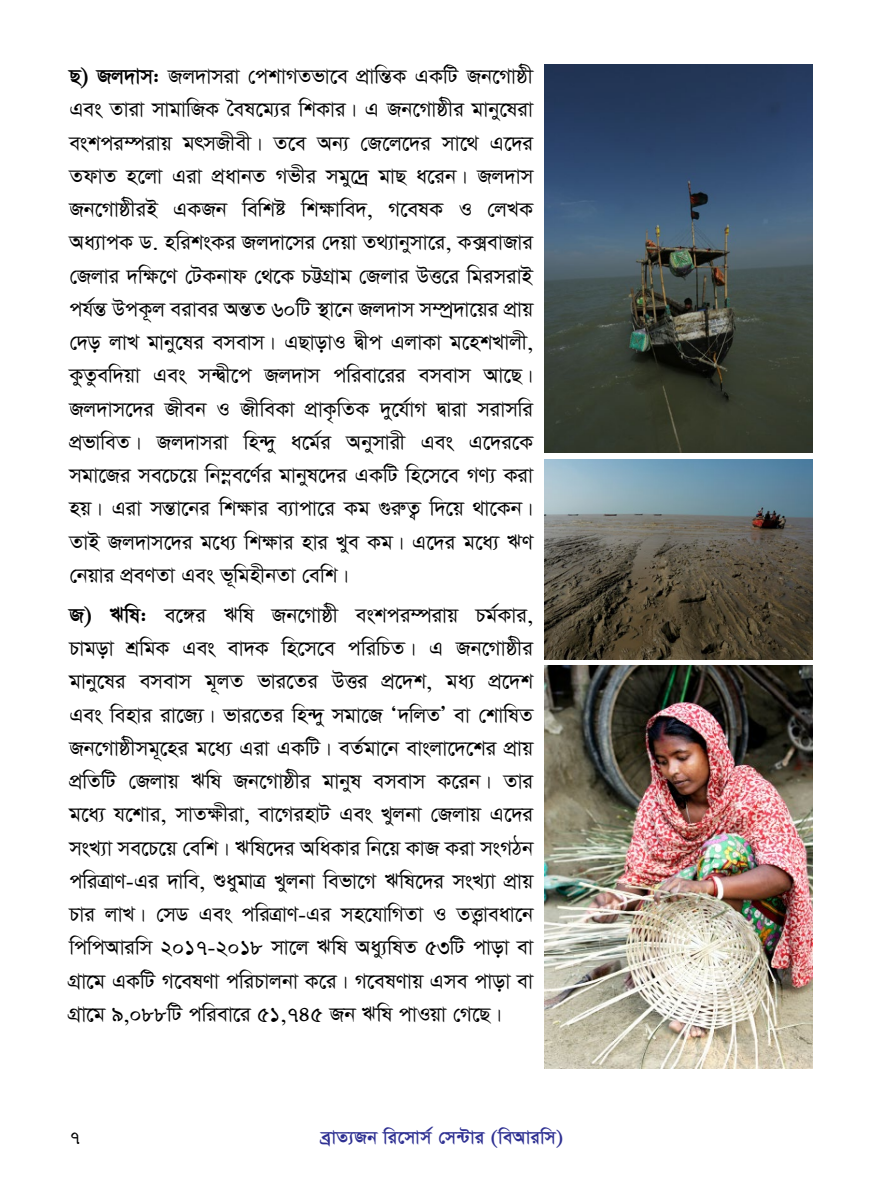
<style>
.page{position:relative;width:882px;height:1197px;background:#fff}
.page>*{position:absolute;margin:0;border:0;box-sizing:border-box;transform-origin:0 0}
.t1{font:24.5px/33.2px "Sutonny MJ";color:#000;text-align:justify}
.t2{font:700 21px "Sutonny MJ";letter-spacing:.025em;color:#2e3092}
.t3{font:21px "Sutonny MJ";color:#000}
.s1{font-weight:700}
</style>
<div class="page">
<img style="left:544px;top:64px;width:269px;height:389px">
<img style="left:544px;top:666px;width:269px;height:402px">
<img style="left:544px;top:459px;width:269px;height:200px">
<p class="t1" style="left:69px;top:61px;width:465px"><span class="s1">Q) RJ`VM:</span> RJ`VMIV †CKVMZFV‡E CÖVWŠÍK GKWU RB‡MVÔX GES ZVIV MVGVWRK ˆEL‡G¨I WKKVI| G RB‡MVÔXI GVBY‡LIV ESKCI¤ÚIVQ GRMRXEX| Z‡E AB¨ †R‡J‡`I MV‡_ G‡`I ZDVZ N‡JV GIV CÖAVBZ MFXI MGY‡`ªGVQ A‡IB| RJ`VM RB‡MVÔXIB GKRB WEWKÓ WKŸVWE`, M‡ELK I †JLK AA¨VCK W. NWIKSKI RJ`V‡MI †`QV Z_¨VBYMV‡I, K·EVRVI †RJVI `WŸ‡Y †UKBVD †_‡K PÆMÖVG †RJVI DË‡I WGIMIVB CH©ŠÍDCK‚J EIVEI AŠÍZ 60WU ¯’V‡B RJ`VM M¤Úª`V‡QI CÖVQ †`O JVL GVBY‡LI EMEVM| GQVOVI ØXC GJVKV G‡NKLVJX, KZZZEW`QV GES M›ØX‡C RJ`VM CWIEV‡II EMEVM AV‡Q| RJ`VM‡`I RXEB I RXWEKV CÖVK…WZK `Y‡H©VM ØVIV MIVMWI CÖFVWEZ| RJ`VMIV WN›`Y A‡G©I ABYMVIX GES G‡`I‡K MGV‡RI ME‡P‡Q WB¤ŒE‡Y©I GVBYL‡`I GKWU WN‡M‡E MY¨ KIV NQ| GIV MŠÍV‡BI WKŸVI E¨VCV‡I KG ¸IÆZ¡ W`‡Q _V‡KB| ZVB RJ`VM‡`I G‡A¨ WKŸVI NVI LYE KG| G‡`I G‡A¨ FY †BQVI CÖEYZV GES F~WGNXBZV †EWK|</p>
<p class="t1" style="left:69px;top:600px;width:465px"><span class="s1">R) FWL:</span> E‡½I FWL RB‡MVÔX ESKCI¤ÚIVQ PG©KVI, PVGOV KÖWGK GES EV`K WN‡M‡E CWIWPZ| G RB‡MVÔXI GVBY‡LI EMEVM G~JZ FVI‡ZI DËI CÖ‡`K, GA¨ CÖ‡`K GES WENVI IV‡R¨| FVI‡ZI WN›`YMGV‡R Ô`WJZÕ EV †KVWLZ RB‡MVÔXMG~‡NI G‡A¨ GIV GKWU| EZ©GV‡B EVSJV‡`‡KI CÖVQ CÖWZWU †RJVQ FWL RB‡MVÔXI GVBYL EMEVM K‡IB| ZVI G‡A¨ H‡KVI, MVZŸXIV, EV‡MINVU GES LYJBV †RJVQ G‡`I MSL¨V ME‡P‡Q †EWK| FWL‡`I AWAKVI WB‡Q KVR KIV MSMVB CWIÎVY-GI `VWE, ÏAYGVÎ LYJBV WEFV‡M FWL‡`I MSL¨V CÖVQ PVI JVL| †MW GES CWIÎVY-GI MN‡HVWMZV I ZË¡VEAV‡B WCWCAVIWM 2017-2018 MV‡J FWL AAY¨WLZ 53WU CVOV EV MÖV‡G GKWU M‡ELYV CWIPVJBV K‡I| M‡ELYVQ GME CVOV EV MÖV‡G 9,088WU CWIEV‡I 51,745 RB FWL CVIQV †M‡Q|</p>
<p class="t3" style="left:69px;top:1126px;width:12px">7</p>
<p class="t2" style="left:321px;top:1126px;width:243px">EªVZ¨RB WI‡MVM© †M›UVI (WEAVIWM)</p>
</div>
